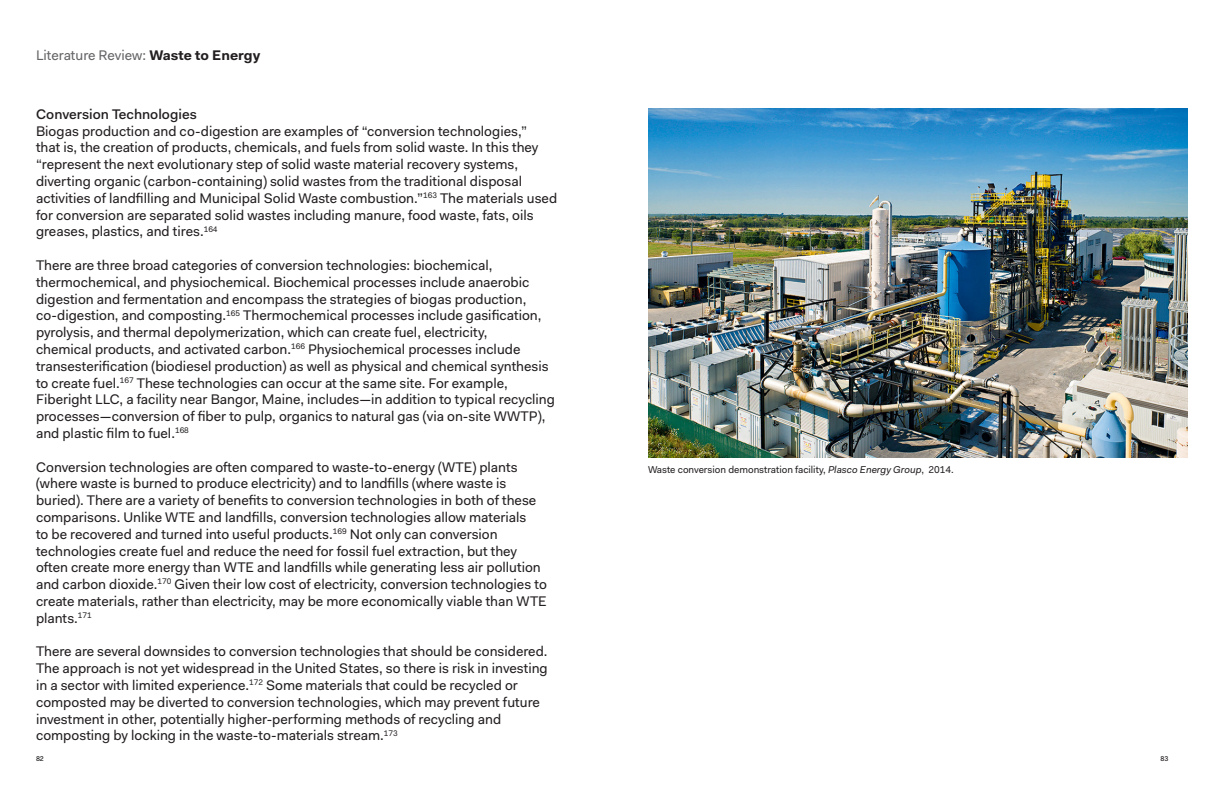
<style>
.page{position:relative;width:1224px;height:792px;background:#fff}
.page>*{position:absolute;margin:0;border:0;box-sizing:border-box;transform-origin:0 0}
.Paragraph_Style_1{font:14px/16.8px "Fakt";color:#231f20}
.OFU_MOP_Titles_Fakt{font:14px "Fakt";color:#656568}
.Paragraph_Style_1-2{font:500 14px "Fakt";color:#231f20}
.t1{font:10px "Fakt";color:#231f20}
.t2{font:500 7px "Fakt";color:#231f20}
.s1{font-weight:700;color:#231f20}
.s2{font-style:italic}
</style>
<div class="page">
<img style="left:648px;top:108px;width:540px;height:350px">
<p class="OFU_MOP_Titles_Fakt" style="left:36px;top:47px;width:226px">Literature Review: <span class="s1">Waste to Energy</span></p>
<p class="Paragraph_Style_1-2" style="left:36px;top:105px;width:162px">Conversion Technologies</p>
<p class="Paragraph_Style_1" style="left:36px;top:122px;width:523px">Biogas production and co-digestion are examples of “conversion technologies,”<br>that is, the creation of products, chemicals, and fuels from solid waste. In this they “represent the next evolutionary step of solid waste material recovery systems, diverting organic (carbon-containing) solid wastes from the traditional disposal activities of landfilling and Municipal Solid Waste combustion.”<sup>163</sup> The materials used for conversion are separated solid wastes including manure, food waste, fats, oils greases, plastics, and tires.<sup>164</sup></p>
<p class="Paragraph_Style_1" style="left:36px;top:257px;width:521px">There are three broad categories of conversion technologies: biochemical, thermochemical, and physiochemical. Biochemical processes include anaerobic digestion and fermentation and encompass the strategies of biogas production, co-digestion, and composting.<sup>165</sup> Thermochemical processes include gasification, pyrolysis, and thermal depolymerization, which can create fuel, electricity,<br>chemical products, and activated carbon.<sup>166</sup> Physiochemical processes include transesterification (biodiesel production) as well as physical and chemical synthesis to create fuel.<sup>167</sup> These technologies can occur at the same site. For example, Fiberight LLC, a facility near Bangor, Maine, includes—in addition to typical recycling processes—conversion of fiber to pulp, organics to natural gas (via on-site WWTP), and plastic film to fuel.<sup>168</sup></p>
<p class="Paragraph_Style_1" style="left:36px;top:458px;width:512px">Conversion technologies are often compared to waste-to-energy (WTE) plants (where waste is burned to produce electricity) and to landfills (where waste is buried). There are a variety of benefits to conversion technologies in both of these comparisons. Unlike WTE and landfills, conversion technologies allow materials<br>to be recovered and turned into useful products.<sup>169</sup> Not only can conversion technologies create fuel and reduce the need for fossil fuel extraction, but they often create more energy than WTE and landfills while generating less air pollution and carbon dioxide.<sup>170</sup> Given their low cost of electricity, conversion technologies to create materials, rather than electricity, may be more economically viable than WTE plants.<sup>171</sup></p>
<p class="Paragraph_Style_1" style="left:36px;top:643px;width:513px">There are several downsides to conversion technologies that should be considered.<br>The approach is not yet widespread in the United States, so there is risk in investing in a sector with limited experience.<sup>172</sup> Some materials that could be recycled or composted may be diverted to conversion technologies, which may prevent future investment in other, potentially higher-performing methods of recycling and composting by locking in the waste-to-materials stream.<sup>173</sup></p>
<p class="t1" style="left:648px;top:463px;width:307px">Waste conversion demonstration facility, <span class="s2">Plasco Energy Group</span>, 2014.</p>
<p class="t2" style="left:36px;top:755px;width:9px">82</p>
<p class="t2" style="left:1161px;top:755px;width:9px">83</p>
</div>
